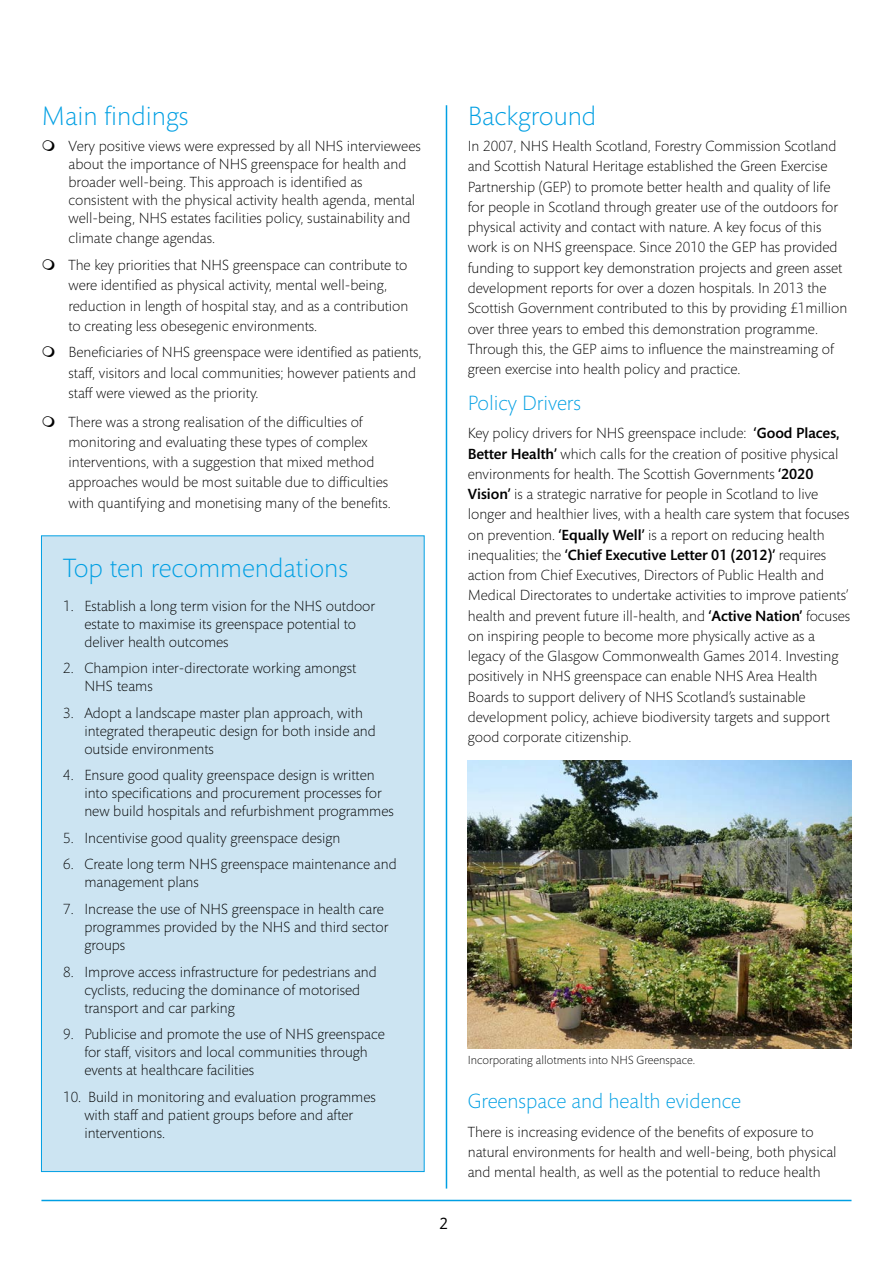
<style>
.page{position:relative;width:893px;height:1263px;background:#fff}
.page>*{position:absolute;margin:0;border:0;box-sizing:border-box;transform-origin:0 0}
.t1{font:300 27px "Mundo Sans Std";color:#009fe3}
.t2{font:300 21px "Mundo Sans Std";color:#009fe3}
.t3{font:16.5px "Mundo Sans Std";color:#000}
.t4{font:300 15px/20.2px "Mundo Sans Std";color:#000}
.t5{font:300 12px "Mundo Sans Std";color:#000}
.s1{font-weight:500}
</style>
<div class="page">
<hr style="left:41px;top:1200px;width:810px;height:1px;background:#009fe3">
<hr style="left:446px;top:105px;width:1px;height:1083px;background:#009fe3">
<div style="left:41px;top:536px;width:383px;height:635px;background:#cce4f2"></div>
<img style="left:468px;top:760px;width:384px;height:288px">
<h1 class="t1" style="left:41px;top:101px;width:149px">Main findings</h1>
<p class="t4" style="left:68px;top:138px;width:354px;line-height:18px">Very positive views were expressed by all NHS interviewees about the importance of NHS greenspace for health and broader well-being. This approach is identified as consistent with the physical activity health agenda, mental well-being, NHS estates facilities policy, sustainability and</p>
<p class="t4" style="left:68px;top:226px;width:340px;line-height:26.5px">climate change agendas.<br>The key priorities that NHS greenspace can contribute to</p>
<p class="t4" style="left:68px;top:275px;width:341px">were identified as physical activity, mental well-being, reduction in length of hospital stay, and as a contribution to creating less obesegenic environments.</p>
<p class="t4" style="left:68px;top:342px;width:355px">Beneficiaries of NHS greenspace were identified as patients, staff, visitors and local communities; however patients and staff were viewed as the priority.</p>
<p class="t4" style="left:68px;top:412px;width:324px">There was a strong realisation of the difficulties of monitoring and evaluating these types of complex interventions, with a suggestion that mixed method approaches would be most suitable due to difficulties with quantifying and monetising many of the benefits.</p>
<h1 class="t1" style="left:63px;top:553px;width:287px">Top ten recommendations</h1>
<p class="t4" style="left:84px;top:597px;width:292px;line-height:18px;text-indent:-21px">1. Establish a long term vision for the NHS outdoor estate to maximise its greenspace potential to deliver health outcomes</p>
<p class="t4" style="left:84px;top:660px;width:273px;line-height:18px;text-indent:-21px">2. Champion inter-directorate working amongst<br>NHS teams</p>
<p class="t4" style="left:84px;top:704px;width:293px;line-height:18px;text-indent:-21px">3. Adopt a landscape master plan approach, with integrated therapeutic design for both inside and outside environments</p>
<p class="t4" style="left:84px;top:767px;width:311px;line-height:18px;text-indent:-21px">4. Ensure good quality greenspace design is written into specifications and procurement processes for new build hospitals and refurbishment programmes</p>
<p class="t4" style="left:63px;top:828px;width:279px">5. Incentivise good quality greenspace design</p>
<p class="t4" style="left:84px;top:856px;width:314px;line-height:18px;text-indent:-21px">6. Create long term NHS greenspace maintenance and management plans</p>
<p class="t4" style="left:84px;top:900px;width:306px;line-height:18px;text-indent:-21px">7. Increase the use of NHS greenspace in health care programmes provided by the NHS and third sector groups</p>
<p class="t4" style="left:84px;top:963px;width:294px;line-height:18px;text-indent:-21px">8. Improve access infrastructure for pedestrians and cyclists, reducing the dominance of motorised transport and car parking</p>
<p class="t4" style="left:84px;top:1025px;width:302px;line-height:18px;text-indent:-21px">9. Publicise and promote the use of NHS greenspace for staff, visitors and local communities through events at healthcare facilities</p>
<p class="t4" style="left:84px;top:1088px;width:293px;line-height:18px;text-indent:-21px">10. Build in monitoring and evaluation programmes with staff and patient groups before and after interventions.</p>
<p class="t3" style="left:440px;top:1214px;width:10px">2</p>
<h1 class="t1" style="left:468px;top:101px;width:130px">Background</h1>
<p class="t4" style="left:468px;top:136px;width:381px">In 2007, NHS Health Scotland, Forestry Commission Scotland and Scottish Natural Heritage established the Green Exercise Partnership (GEP) to promote better health and quality of life for people in Scotland through greater use of the outdoors for physical activity and contact with nature. A key focus of this work is on NHS greenspace. Since 2010 the GEP has provided funding to support key demonstration projects and green asset development reports for over a dozen hospitals. In 2013 the Scottish Government contributed to this by providing £1million over three years to embed this demonstration programme.<br>Through this, the GEP aims to influence the mainstreaming of green exercise into health policy and practice.</p>
<h2 class="t2" style="left:468px;top:391px;width:115px">Policy Drivers</h2>
<p class="t4" style="left:468px;top:423px;width:384px">Key policy drivers for NHS greenspace include: <span class="s1">‘Good Places, Better Health’</span> which calls for the creation of positive physical environments for health. The Scottish Governments <span class="s1">‘2020<br>Vision’</span> is a strategic narrative for people in Scotland to live longer and healthier lives, with a health care system that focuses on prevention. <span class="s1">‘Equally Well’</span> is a report on reducing health inequalities; the <span class="s1">‘Chief Executive Letter 01 (2012)’</span> requires action from Chief Executives, Directors of Public Health and Medical Directorates to undertake activities to improve patients’ health and prevent future ill-health, and <span class="s1">‘Active Nation’</span> focuses on inspiring people to become more physically active as a legacy of the Glasgow Commonwealth Games 2014. Investing positively in NHS greenspace can enable NHS Area Health Boards to support delivery of NHS Scotland’s sustainable development policy, achieve biodiversity targets and support good corporate citizenship.</p>
<p class="t5" style="left:468px;top:1053px;width:229px">Incorporating allotments into NHS Greenspace.</p>
<h2 class="t2" style="left:468px;top:1089px;width:275px">Greenspace and health evidence</h2>
<p class="t4" style="left:468px;top:1122px;width:370px">There is increasing evidence of the benefits of exposure to natural environments for health and well-being, both physical and mental health, as well as the potential to reduce health</p>
</div>
